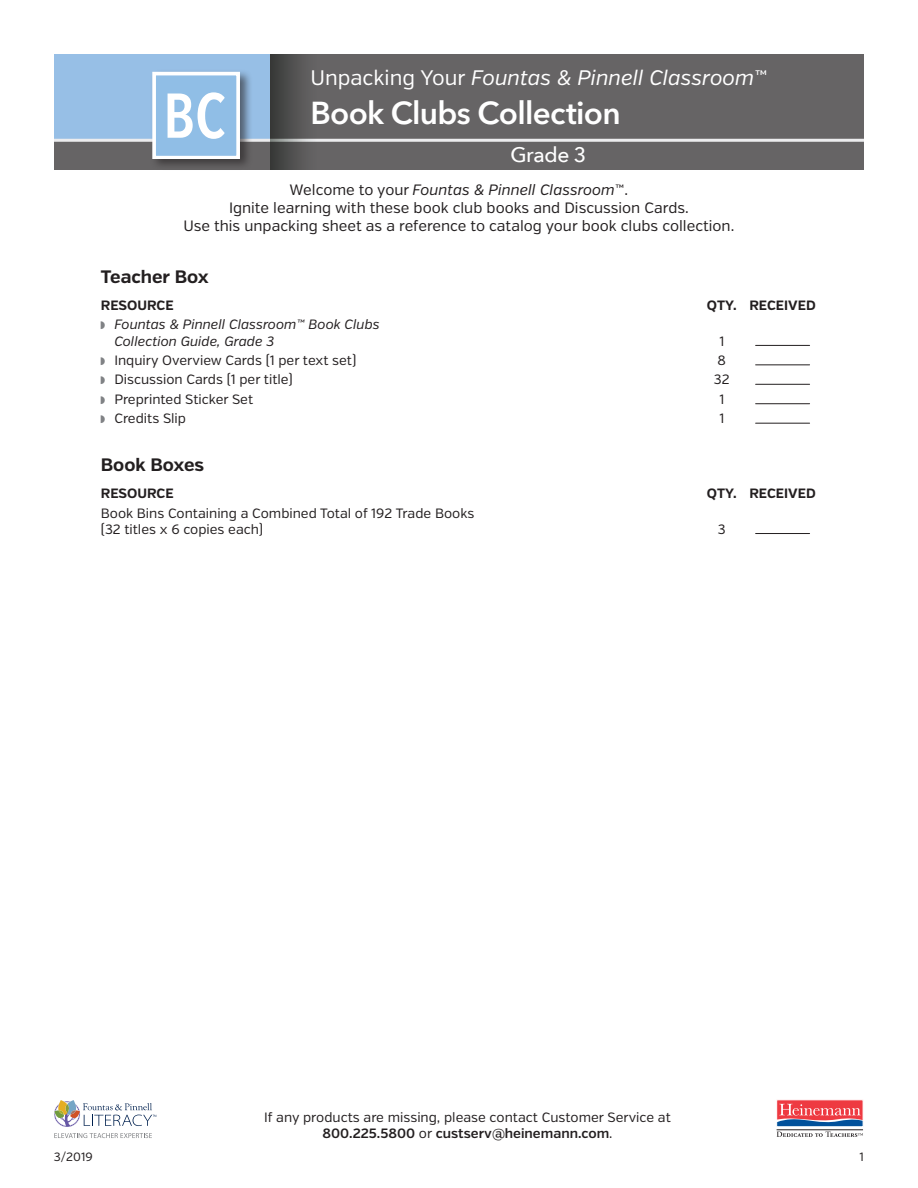
<style>
.page{position:relative;width:918px;height:1188px;background:#fff}
.page>*{position:absolute;margin:0;border:0;box-sizing:border-box;transform-origin:0 0}
.t1{font:600 31.5px "Avenir Next LT Pro";letter-spacing:-.02em;color:#fff}
.t2{font:italic 21px "Verb";color:#fff}
.t3{font:500 21px "Avenir Next LT Pro";letter-spacing:-.025em;color:#fff}
.t4{font:700 18px "Verb";color:#231f20}
.t5{font:15px/18px "Verb";color:#231f20;text-align:center}
.t6{font:13.5px/16.2px "Verb";color:#231f20}
.t7{font:italic 13.5px/16.2px "Verb";color:#231f20}
.t8{font:700 13.5px "Verb";color:#231f20}
.t9{font:12px "Verb";color:#231f20}
.s1{font-style:normal}
.s2{font-style:italic}
.s3{font-weight:600}
</style>
<div class="page">
<hr style="left:756px;top:345px;width:54px;height:1px;background:#231f20">
<hr style="left:756px;top:365px;width:54px;height:1px;background:#231f20">
<hr style="left:756px;top:384px;width:54px;height:1px;background:#231f20">
<hr style="left:756px;top:403px;width:54px;height:1px;background:#231f20">
<hr style="left:756px;top:423px;width:54px;height:1px;background:#231f20">
<hr style="left:756px;top:533px;width:54px;height:1px;background:#231f20">
<svg style="left:54px;top:1133px;width:98px;height:5px"></svg>
<svg style="left:54px;top:1100px;width:102px;height:27px"></svg>
<svg style="left:777px;top:1102px;width:86px;height:35px"></svg>
<div style="left:776px;top:1100px;width:87px;height:27px;border:1px solid #fff"></div>
<div style="left:54px;top:54px;width:810px;height:116px;background:#666465"></div>
<div style="left:54px;top:54px;width:216px;height:87px;background:#97bfe6"></div>
<hr style="left:54px;top:139px;width:810px;height:3px;background:#ececee">
<svg style="left:270px;top:54px;width:115px;height:116px"></svg>
<div style="left:150px;top:69px;width:102px;height:102px;background:#231f20;opacity:.6"></div>
<svg style="left:152px;top:72px;width:88px;height:86px"></svg>
<h2 class="t2" style="left:310px;top:65px;width:459px"><span class="s1">Unpacking Your</span> Fountas &amp; Pinnell Classroom<span class="s1">™</span></h2>
<h1 class="t1" style="left:310px;top:93px;width:312px">Book Clubs Collection</h1>
<h2 class="t3" style="left:510px;top:142px;width:77px">Grade 3</h2>
<p class="t5" style="left:183px;top:181px;width:552px">Welcome to your <span class="s2">Fountas &amp; Pinnell Classroom</span>™.<br>Ignite learning with these book club books and Discussion Cards.<br>Use this unpacking sheet as a reference to catalog your book clubs collection.</p>
<h3 class="t4" style="left:101px;top:266px;width:109px">Teacher Box</h3>
<p class="t8" style="left:101px;top:297px;width:74px">RESOURCE</p>
<p class="t8" style="left:707px;top:297px;width:110px">QTY. RECEIVED</p>
<p class="t7" style="left:114px;top:317px;width:267px">Fountas &amp; Pinnell Classroom™ Book Clubs<br>Collection Guide, Grade 3</p>
<p class="t6" style="left:719px;top:333px;width:6px">1</p>
<p class="t6" style="left:114px;top:352px;width:243px">Inquiry Overview Cards (1 per text set)</p>
<p class="t6" style="left:718px;top:352px;width:10px">8</p>
<p class="t6" style="left:114px;top:372px;width:180px">Discussion Cards (1 per title)</p>
<p class="t6" style="left:714px;top:372px;width:17px">32</p>
<p class="t6" style="left:114px;top:391px;width:140px">Preprinted Sticker Set</p>
<p class="t6" style="left:719px;top:391px;width:6px">1</p>
<p class="t6" style="left:114px;top:411px;width:73px">Credits Slip</p>
<p class="t6" style="left:719px;top:411px;width:6px">1</p>
<h3 class="t4" style="left:101px;top:454px;width:105px">Book Boxes</h3>
<p class="t8" style="left:101px;top:485px;width:74px">RESOURCE</p>
<p class="t8" style="left:707px;top:485px;width:110px">QTY. RECEIVED</p>
<p class="t6" style="left:101px;top:505px;width:375px">Book Bins Containing a Combined Total of 192 Trade Books (32 titles x 6 copies each)</p>
<p class="t6" style="left:718px;top:521px;width:9px">3</p>
<p class="t6" style="left:264px;top:1109px;width:408px;text-align:center">If any products are missing, please contact Customer Service at<br><span class="s3">800.225.5800</span> or <span class="s3">custserv@heinemann.com</span>.</p>
<p class="t9" style="left:54px;top:1150px;width:40px">3/2019</p>
<p class="t9" style="left:860px;top:1150px;width:6px">1</p>
</div>
